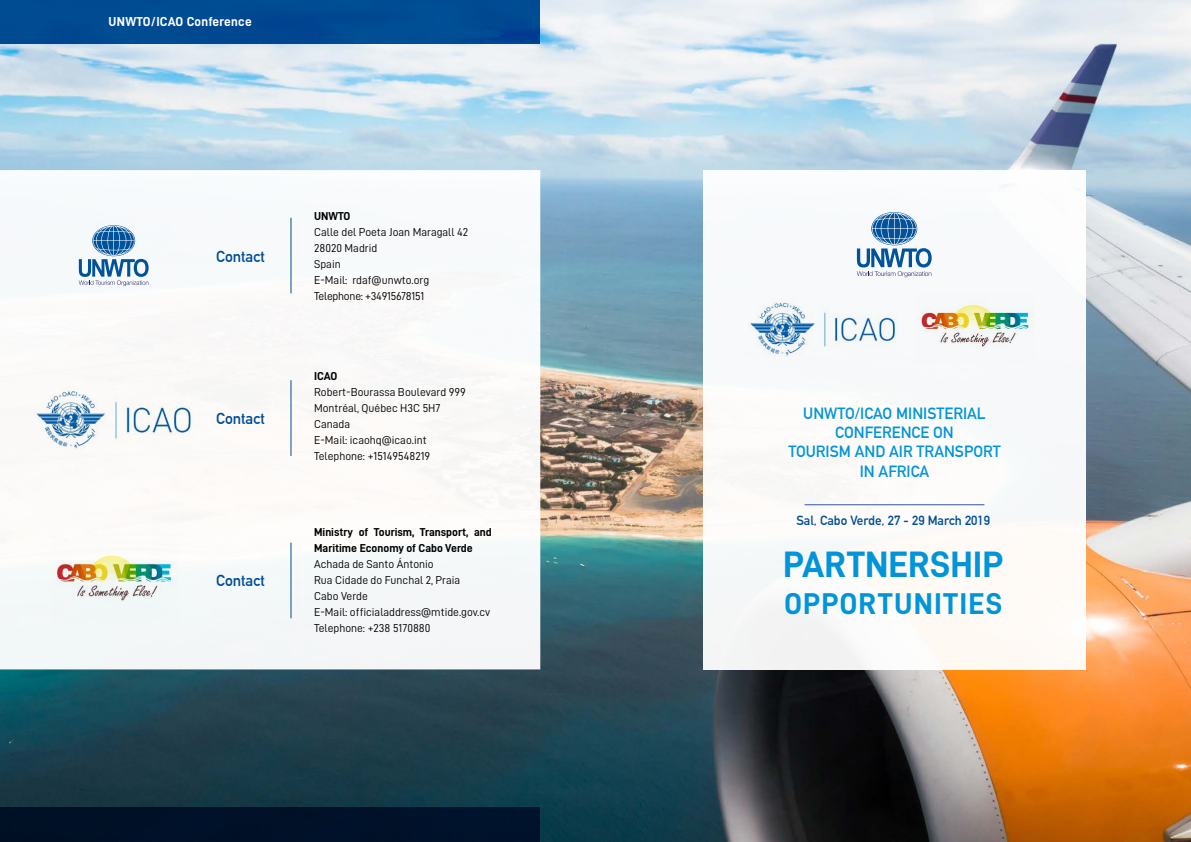
<style>
.page{position:relative;width:1191px;height:842px;background:#fff}
.page>*{position:absolute;margin:0;border:0;box-sizing:border-box;transform-origin:0 0}
.t1{font:36.8px "D DIN Bold";color:#0094d9}
.t2{font:30.1px "D DIN Bold";letter-spacing:.04em;color:#0094d9}
.t3{font:700 15.9px/19.1px "DIN Alternate";color:#0094d9;text-align:center}
.t4{font:700 15.7px "DIN Alternate";color:#004d92}
.t5{font:700 13.1px "DIN Alternate";color:#004d92}
.t6{font:13px "D DIN Bold";letter-spacing:.02em;color:#fff}
.t7{font:11.5px/16px "D DIN";color:#000}
.t8{font:11.5px/16px "D DIN Bold";color:#000}
</style>
<div class="page">
<img style="left:0;top:0;width:1191px;height:842px">
<svg style="left:0;top:170px;width:540px;height:499px"></svg>
<div style="left:703px;top:170px;width:383px;height:499px;background:#fff"></div>
<hr style="left:804px;top:505px;width:180px;height:1px;background:#3a53a4">
<hr style="left:291px;top:380px;width:1px;height:76px;background:#004d92">
<hr style="left:291px;top:543px;width:1px;height:75px;background:#004d92">
<svg style="left:871px;top:212px;width:46px;height:33px"></svg>
<svg style="left:856px;top:213px;width:75px;height:64px"></svg>
<hr style="left:291px;top:218px;width:1px;height:75px;background:#004d92">
<svg style="left:79px;top:226px;width:70px;height:60px"></svg>
<div style="left:0;top:0;width:540px;height:44px;background:#004b92"></div>
<div style="left:0;top:806px;width:540px;height:36px;background:#001128"></div>
<img style="left:34px;top:387px;width:159px;height:62px">
<img style="left:748px;top:298px;width:149px;height:59px">
<img style="left:50px;top:539px;width:127px;height:83px">
<img style="left:915px;top:300px;width:119px;height:48px">
<p class="t6" style="left:109px;top:14px;width:145px">UNWTO/ICAO Conference</p>
<h3 class="t4" style="left:216px;top:244px;width:50px">Contact</h3>
<h3 class="t4" style="left:216px;top:406px;width:50px">Contact</h3>
<h3 class="t4" style="left:216px;top:569px;width:50px">Contact</h3>
<p class="t8" style="left:314px;top:208px;width:38px">UNWTO</p>
<p class="t7" style="left:314px;top:224px;width:156px">Calle del Poeta Joan Maragall 42<br>28020 Madrid<br>Spain<br>E-Mail: rdaf@unwto.org<br>Telephone: +34915678151</p>
<p class="t8" style="left:314px;top:368px;width:25px">ICAO</p>
<p class="t7" style="left:314px;top:384px;width:153px">Robert-Bourassa Boulevard 999<br>Montréal, Québec H3C 5H7<br>Canada<br>E-Mail: icaohq@icao.int<br>Telephone: +15149548219</p>
<p class="t8" style="left:314px;top:524px;width:179px">Ministry of Tourism, Transport, and<br>Maritime Economy of Cabo Verde</p>
<p class="t7" style="left:314px;top:556px;width:178px">Achada de Santo Ántonio<br>Rua Cidade do Funchal 2, Praia<br>Cabo Verde<br>E-Mail: officialaddress@mtide.gov.cv<br>Telephone: +238 5170880</p>
<h3 class="t3" style="left:788px;top:403px;width:214px">UNWTO/ICAO MINISTERIAL<br>CONFERENCE ON<br>TOURISM AND AIR TRANSPORT<br>IN AFRICA</h3>
<p class="t5" style="left:796px;top:511px;width:195px">Sal, Cabo Verde, 27 - 29 March 2019</p>
<h1 class="t1" style="left:783px;top:544px;width:222px">PARTNERSHIP</h1>
<h2 class="t2" style="left:784px;top:586px;width:219px">OPPORTUNITIES</h2>
</div>
